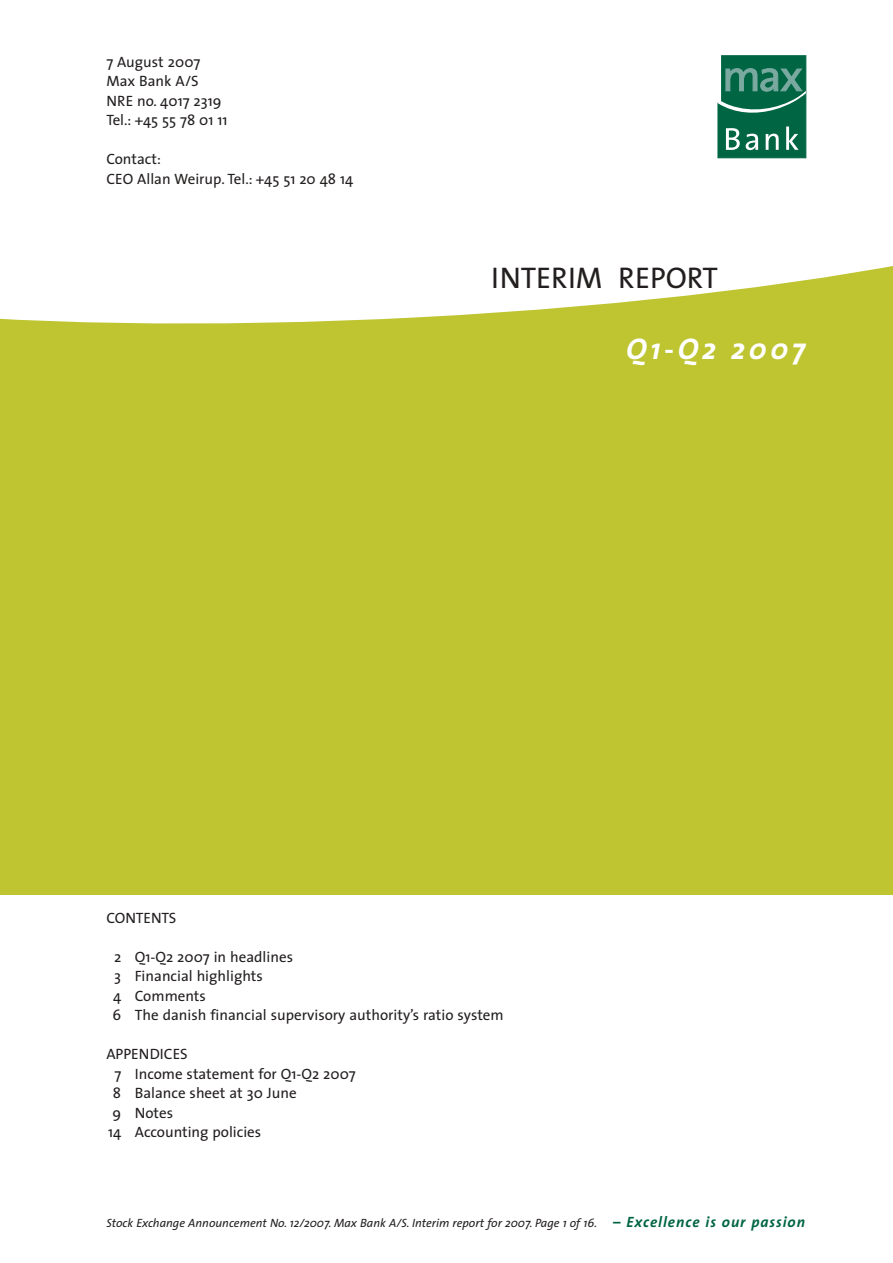
<style>
.page{position:relative;width:893px;height:1263px;background:#fff}
.page>*{position:absolute;margin:0;border:0;box-sizing:border-box;transform-origin:0 0}
.t1{font:30px "The Sans";color:#231f1f}
.t2{font:italic 700 30px "The Sans";letter-spacing:.12em;color:#fff}
.t3{font:15px/19.5px "The Sans";color:#231f1f}
.t4{font:italic 700 15px "The Sans";letter-spacing:.06em;color:#006543}
.t5{font:italic 12px "The Sans";color:#231f1f}
</style>
<div class="page">
<div style="left:0;top:235px;width:892px;height:659px;background:#bec531"></div>
<svg style="left:0;top:65px;width:892px;height:259px"></svg>
<svg style="left:718px;top:56px;width:87px;height:102px;background:#267b5f"></svg>
<p class="t3" style="left:106px;top:54px;width:123px">7 August 2007<br>Max Bank A/S<br>NRE no. 4017 2319<br>Tel.: +45 55 78 01 11</p>
<p class="t3" style="left:106px;top:151px;width:248px">Contact:<br>CEO Allan Weirup. Tel.: +45 51 20 48 14</p>
<h1 class="t1" style="left:491px;top:266px;width:228px">INTERIM REPORT</h1>
<h1 class="t2" style="left:626px;top:338px;width:181px">Q1-Q2 2007</h1>
<p class="t3" style="left:106px;top:909px;width:72px">CONTENTS</p>
<p class="t3" style="left:112px;top:948px;width:393px">2 Q1-Q2 2007 in headlines<br>3 Financial highlights<br>4 Comments<br>6 The danish financial supervisory authority’s ratio system</p>
<p class="t3" style="left:106px;top:1046px;width:83px">APPENDICES</p>
<p class="t3" style="left:114px;top:1065px;width:243px">7 Income statement for Q1-Q2 2007</p>
<p class="t3" style="left:113px;top:1085px;width:185px">8 Balance sheet at 30 June</p>
<p class="t3" style="left:112px;top:1104px;width:62px">9 Notes</p>
<p class="t3" style="left:108px;top:1124px;width:155px">14 Accounting policies</p>
<p class="t5" style="left:106px;top:1218px;width:492px">Stock Exchange Announcement No. 12/2007. Max Bank A/S. Interim report for 2007. Page 1 of 16.</p>
<p class="t4" style="left:613px;top:1216px;width:193px">– Excellence is our passion</p>
</div>
